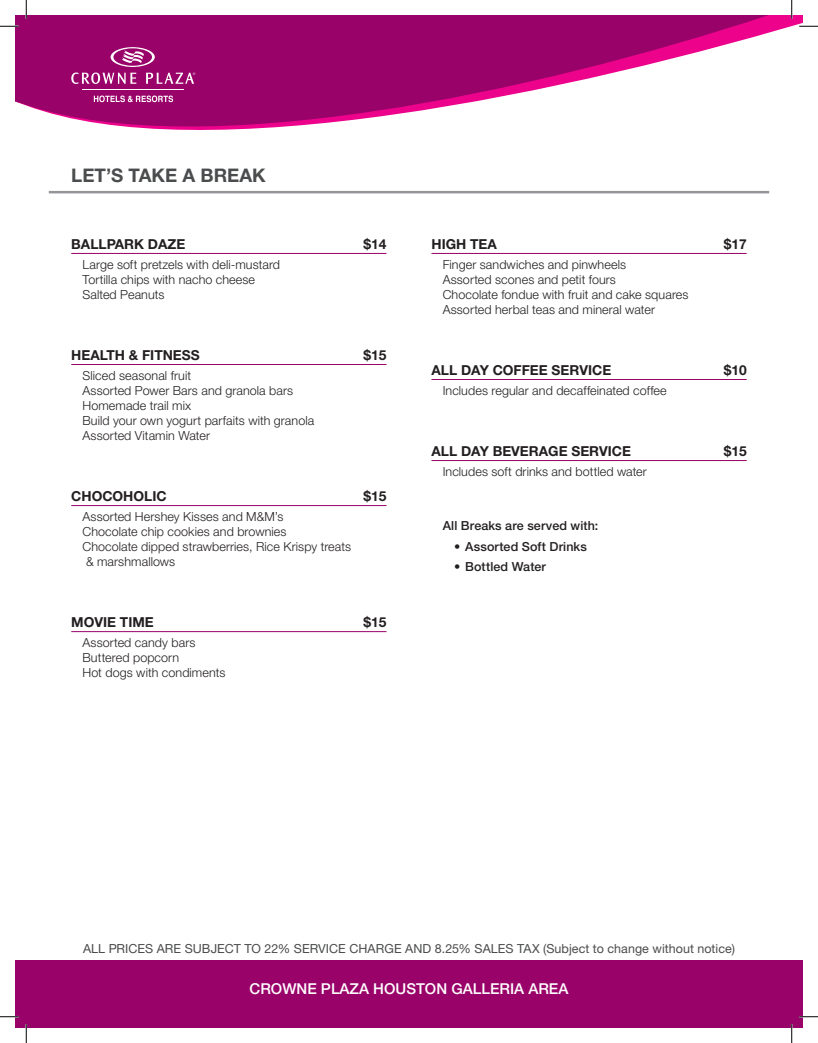
<style>
.page{position:relative;width:818px;height:1043px;background:#fff}
.page>*{position:absolute;margin:0;border:0;box-sizing:border-box;transform-origin:0 0}
.t1{font:700 18.75px "Helvetica Neue LT Std";color:#4b4c4d}
.t2{font:500 15px "Helvetica Neue LT Std";color:#fff}
.t3{font:700 13.75px "Helvetica Neue LT Std";color:#231f20}
.t4{font:300 12.5px/15px "Helvetica Neue LT Std";letter-spacing:.005em;color:#231f20}
.t5{font:12.5px "Helvetica Neue LT Std";letter-spacing:.005em;color:#4b4c4d}
.t6{font:500 12.5px "Helvetica Neue LT Std";letter-spacing:.01em;color:#231f20}
.s1{font-weight:300}
</style>
<div class="page">
<svg style="left:15px;top:15px;width:754px;height:115px;fill:#990269"></svg>
<hr style="left:82px;top:89px;width:101px;height:1px;background:#fff">
<svg style="left:71px;top:47px;width:124px;height:37px;background:#a82880"></svg>
<svg style="left:94px;top:95px;width:79px;height:7px"></svg>
<div style="left:15px;top:960px;width:787px;height:68px;background:#990269"></div>
<hr style="left:49px;top:191px;width:720px;height:2px;background:#939598">
<hr style="left:71px;top:253px;width:315px;height:1px;background:#990269">
<hr style="left:71px;top:364px;width:315px;height:1px;background:#990269">
<hr style="left:71px;top:505px;width:315px;height:1px;background:#990269">
<hr style="left:71px;top:631px;width:315px;height:1px;background:#990269">
<hr style="left:431px;top:253px;width:315px;height:1px;background:#990269">
<hr style="left:431px;top:379px;width:315px;height:1px;background:#990269">
<hr style="left:431px;top:460px;width:315px;height:1px;background:#990269">
<svg style="left:0;top:25px;width:19px;height:2px"></svg>
<svg style="left:799px;top:25px;width:19px;height:2px"></svg>
<svg style="left:0;top:1015px;width:19px;height:2px"></svg>
<svg style="left:799px;top:1015px;width:19px;height:2px"></svg>
<svg style="left:25px;top:0;width:2px;height:19px"></svg>
<svg style="left:25px;top:1024px;width:2px;height:18px"></svg>
<svg style="left:790px;top:0;width:2px;height:19px"></svg>
<svg style="left:790px;top:1024px;width:2px;height:18px"></svg>
<h1 class="t1" style="left:71px;top:164px;width:196px">LET’S TAKE A BREAK</h1>
<p class="t3" style="left:71px;top:236px;width:116px">BALLPARK DAZE</p>
<p class="t3" style="left:363px;top:236px;width:24px">$14</p>
<p class="t4" style="left:82px;top:256px;width:199px">Large soft pretzels with deli-mustard<br>Tortilla chips with nacho cheese<br>Salted Peanuts</p>
<p class="t3" style="left:71px;top:347px;width:130px">HEALTH &amp; FITNESS</p>
<p class="t3" style="left:363px;top:347px;width:24px">$15</p>
<p class="t4" style="left:82px;top:367px;width:233px">Sliced seasonal fruit<br>Assorted Power Bars and granola bars<br>Homemade trail mix<br>Build your own yogurt parfaits with granola<br>Assorted Vitamin Water</p>
<p class="t3" style="left:71px;top:488px;width:97px">CHOCOHOLIC</p>
<p class="t3" style="left:363px;top:488px;width:24px">$15</p>
<p class="t4" style="left:82px;top:508px;width:270px">Assorted Hershey Kisses and M&amp;M’s<br>Chocolate chip cookies and brownies<br>Chocolate dipped strawberries, Rice Krispy treats &amp; marshmallows</p>
<p class="t3" style="left:71px;top:614px;width:84px">MOVIE TIME</p>
<p class="t3" style="left:363px;top:614px;width:24px">$15</p>
<p class="t4" style="left:82px;top:634px;width:144px">Assorted candy bars<br>Buttered popcorn<br>Hot dogs with condiments</p>
<p class="t3" style="left:431px;top:236px;width:67px">HIGH TEA</p>
<p class="t3" style="left:723px;top:236px;width:24px">$17</p>
<p class="t4" style="left:442px;top:256px;width:247px">Finger sandwiches and pinwheels<br>Assorted scones and petit fours<br>Chocolate fondue with fruit and cake squares Assorted herbal teas and mineral water</p>
<p class="t3" style="left:431px;top:362px;width:181px">ALL DAY COFFEE SERVICE</p>
<p class="t3" style="left:723px;top:362px;width:24px">$10</p>
<p class="t4" style="left:442px;top:382px;width:225px">Includes regular and decaffeinated coffee</p>
<p class="t3" style="left:431px;top:443px;width:201px">ALL DAY BEVERAGE SERVICE</p>
<p class="t3" style="left:723px;top:443px;width:24px">$15</p>
<p class="t4" style="left:442px;top:463px;width:205px">Includes soft drinks and bottled water</p>
<p class="t6" style="left:442px;top:518px;width:157px">All Breaks are served with:</p>
<p class="t6" style="left:454px;top:539px;width:134px"><span class="s1">•</span> Assorted Soft Drinks</p>
<p class="t6" style="left:454px;top:559px;width:93px"><span class="s1">•</span> Bottled Water</p>
<p class="t5" style="left:83px;top:940px;width:653px">ALL PRICES ARE SUBJECT TO 22% SERVICE CHARGE AND 8.25% SALES TAX (Subject to change without notice)</p>
<p class="t2" style="left:249px;top:979px;width:320px">CROWNE PLAZA HOUSTON GALLERIA AREA</p>
</div>
